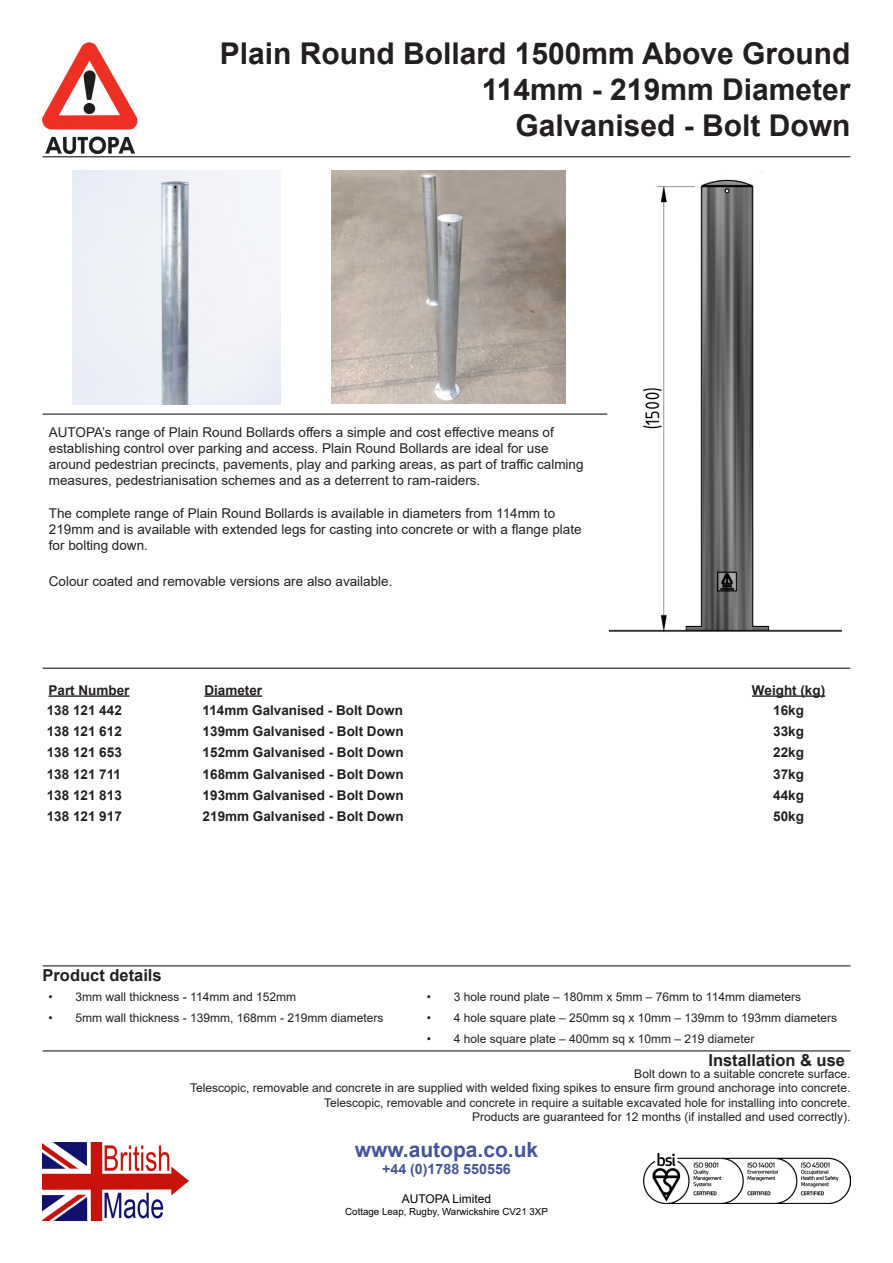
<style>
.page{position:relative;width:893px;height:1263px;background:#fff}
.page>*{position:absolute;margin:0;border:0;box-sizing:border-box;transform-origin:0 0}
.t1{font:700 30px "Arial";color:#231f20}
.t2{font:700 21px "Arial";color:#44559a}
.t3{font:700 16.5px "Arial";color:#231f20}
.t4{font:700 14.25px "Arial";color:#44559a}
.t5{font:13.5px/16.2px "Arial";color:#231f20}
.t6{font:700 13.5px "Arial";color:#231f20}
.t7{font:12px "Arial";color:#231f20}
.t8{font:12px "Arial";color:#000}
.t9{font:9.75px "Arial";color:#000}
</style>
<div class="page">
<img style="left:644px;top:1154px;width:206px;height:49px">
<img style="left:43px;top:1143px;width:145px;height:77px">
<img style="left:610px;top:171px;width:232px;height:461px">
<img style="left:42px;top:43px;width:95px;height:110px">
<hr style="left:43px;top:156px;width:807px;height:1px;background:#231f20">
<hr style="left:43px;top:414px;width:564px;height:1px;background:#231f20">
<img style="left:72px;top:170px;width:209px;height:234px">
<img style="left:332px;top:170px;width:234px;height:234px">
<hr style="left:49px;top:695px;width:81px;height:2px;background:#231f20">
<hr style="left:204px;top:695px;width:58px;height:2px;background:#231f20">
<hr style="left:752px;top:695px;width:73px;height:2px;background:#231f20">
<hr style="left:43px;top:668px;width:807px;height:1px;background:#231f20">
<hr style="left:43px;top:965px;width:807px;height:1px;background:#231f20">
<hr style="left:43px;top:1050px;width:807px;height:1px;background:#231f20">
<p class="t1" style="left:220px;top:33px;width:632px">Plain Round Bollard 1500mm Above Ground</p>
<p class="t1" style="left:482px;top:69px;width:370px">114mm - 219mm Diameter</p>
<p class="t1" style="left:515px;top:105px;width:337px">Galvanised - Bolt Down</p>
<p class="t5" style="left:49px;top:424px;width:536px">AUTOPA’s range of Plain Round Bollards offers a simple and cost effective means of establishing control over parking and access. Plain Round Bollards are ideal for use around pedestrian precincts, pavements, play and parking areas, as part of traffic calming measures, pedestrianisation schemes and as a deterrent to ram-raiders.</p>
<p class="t5" style="left:49px;top:505px;width:534px">The complete range of Plain Round Bollards is available in diameters from 114mm to<br>219mm and is available with extended legs for casting into concrete or with a flange plate for bolting down.</p>
<p class="t5" style="left:49px;top:573px;width:345px">Colour coated and removable versions are also available.</p>
<p class="t6" style="left:49px;top:680px;width:83px">Part Number</p>
<p class="t6" style="left:204px;top:680px;width:59px">Diameter</p>
<p class="t6" style="left:752px;top:680px;width:75px">Weight (kg)</p>
<p class="t6" style="left:47px;top:700px;width:77px">138 121 442</p>
<p class="t6" style="left:203px;top:700px;width:202px">114mm Galvanised - Bolt Down</p>
<p class="t6" style="left:773px;top:700px;width:32px">16kg</p>
<p class="t6" style="left:47px;top:722px;width:77px">138 121 612</p>
<p class="t6" style="left:203px;top:722px;width:203px">139mm Galvanised - Bolt Down</p>
<p class="t6" style="left:773px;top:722px;width:32px">33kg</p>
<p class="t6" style="left:47px;top:743px;width:77px">138 121 653</p>
<p class="t6" style="left:203px;top:743px;width:203px">152mm Galvanised - Bolt Down</p>
<p class="t6" style="left:773px;top:743px;width:32px">22kg</p>
<p class="t6" style="left:47px;top:764px;width:76px">138 121 711</p>
<p class="t6" style="left:203px;top:764px;width:203px">168mm Galvanised - Bolt Down</p>
<p class="t6" style="left:773px;top:764px;width:32px">37kg</p>
<p class="t6" style="left:47px;top:785px;width:77px">138 121 813</p>
<p class="t6" style="left:203px;top:785px;width:203px">193mm Galvanised - Bolt Down</p>
<p class="t6" style="left:773px;top:785px;width:32px">44kg</p>
<p class="t6" style="left:47px;top:807px;width:77px">138 121 917</p>
<p class="t6" style="left:203px;top:807px;width:203px">219mm Galvanised - Bolt Down</p>
<p class="t6" style="left:773px;top:807px;width:32px">50kg</p>
<p class="t3" style="left:43px;top:963px;width:121px">Product details</p>
<p class="t7" style="left:49px;top:989px;width:249px">• 3mm wall thickness - 114mm and 152mm</p>
<p class="t7" style="left:427px;top:989px;width:376px">• 3 hole round plate – 180mm x 5mm – 76mm to 114mm diameters</p>
<p class="t7" style="left:49px;top:1009px;width:337px">• 5mm wall thickness - 139mm, 168mm - 219mm diameters</p>
<p class="t7" style="left:427px;top:1009px;width:412px">• 4 hole square plate – 250mm sq x 10mm – 139mm to 193mm diameters</p>
<p class="t7" style="left:427px;top:1030px;width:329px">• 4 hole square plate – 400mm sq x 10mm – 219 diameter</p>
<p class="t3" style="left:708px;top:1048px;width:138px">Installation &amp; use</p>
<p class="t7" style="left:634px;top:1065px;width:218px">Bolt down to a suitable concrete surface.</p>
<p class="t7" style="left:190px;top:1080px;width:662px">Telescopic, removable and concrete in are supplied with welded fixing spikes to ensure firm ground anchorage into concrete.</p>
<p class="t7" style="left:324px;top:1094px;width:528px">Telescopic, removable and concrete in require a suitable excavated hole for installing into concrete.</p>
<p class="t7" style="left:472px;top:1108px;width:380px">Products are guaranteed for 12 months (if installed and used correctly).</p>
<p class="t2" style="left:355px;top:1135px;width:185px">www.autopa.co.uk</p>
<p class="t4" style="left:382px;top:1159px;width:130px">+44 (0)1788 550556</p>
<p class="t8" style="left:402px;top:1190px;width:91px">AUTOPA Limited</p>
<p class="t9" style="left:345px;top:1204px;width:204px">Cottage Leap, Rugby, Warwickshire CV21 3XP</p>
</div>
